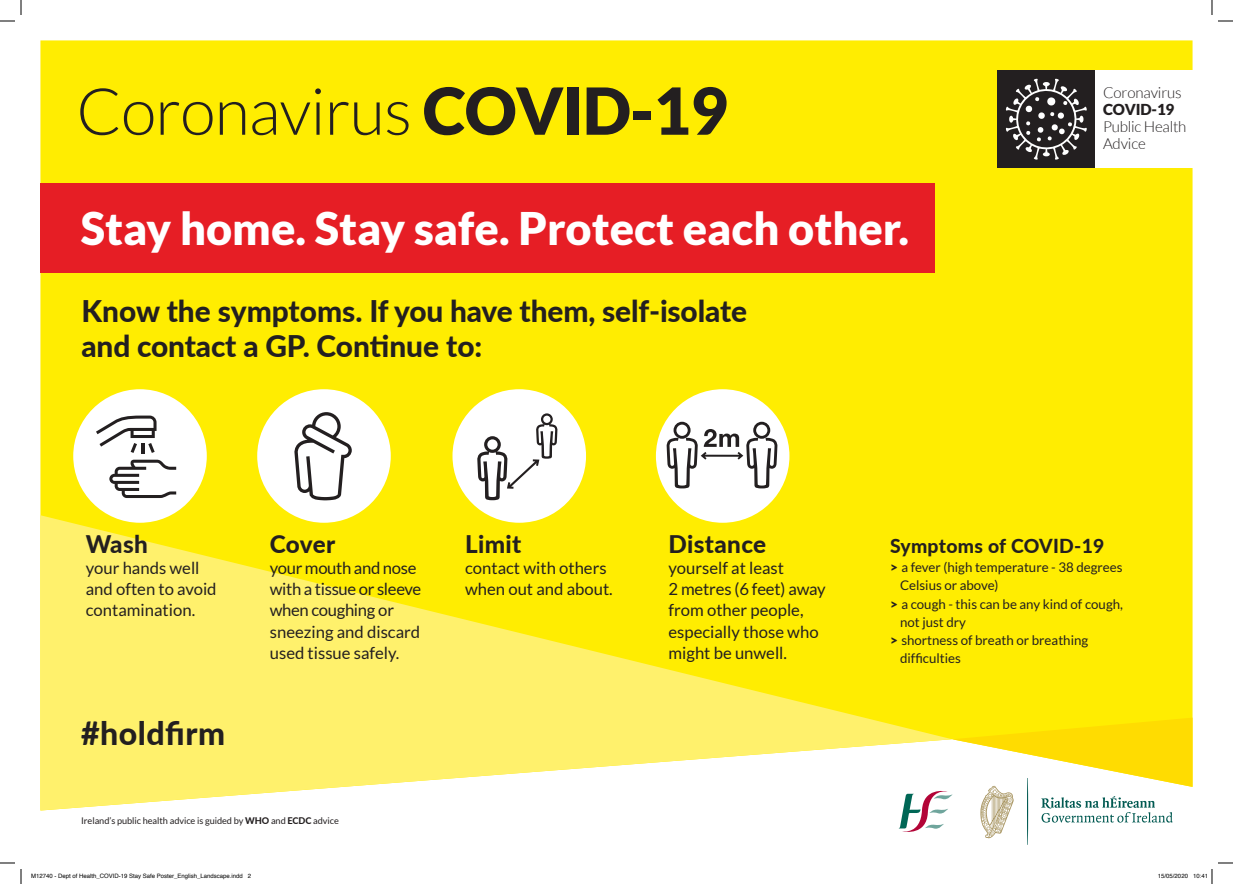
<style>
.page{position:relative;width:1233px;height:884px;background:#fff}
.page>*{position:absolute;margin:0;border:0;box-sizing:border-box;transform-origin:0 0}
.t1{font:300 64.9px "Lato";letter-spacing:-.015em;color:#231f20}
.t2{font:900 45px "Lato";color:#fff}
.t3{font:800 32.1px "Lato";letter-spacing:.015em;color:#231f20}
.t4{font:800 29.8px/35.1px "Lato";letter-spacing:-.005em;color:#231f20}
.t5{font:800 24.3px "Lato";letter-spacing:.015em;color:#231f20}
.t6{font:800 19.3px "Lato";letter-spacing:.015em;color:#231f20}
.t7{font:16.7px/21.2px "Lato";color:#231f20}
.t8{font:16.7px/21.2px "Lato";letter-spacing:-.02em;color:#231f20}
.t9{font:300 15.1px "Lato";letter-spacing:-.01em;color:#231f20}
.t10{font:900 15.1px "Lato";letter-spacing:-.01em;color:#231f20}
.t11{font:13.3px "Lato";color:#231f20}
.t12{font:9.2px "Lato";letter-spacing:-.005em;color:#231f20}
.t13{font:6px "Helvetica";color:#000}
.s1{font-weight:900}
.s2{font-weight:800}
</style>
<div class="page">
<div style="left:40px;top:40px;width:1152px;height:678px;background:#ffed01"></div>
<div style="left:997px;top:70px;width:98px;height:98px;background:#231f20"></div>
<div style="left:1095px;top:70px;width:97px;height:98px;background:#fff"></div>
<svg style="left:1006px;top:79px;width:80px;height:81px"></svg>
<div style="left:40px;top:183px;width:894px;height:89px;background:#e61e25"></div>
<svg style="left:40px;top:515px;width:912px;height:295px;background:#fff052"></svg>
<svg style="left:898px;top:718px;width:294px;height:127px"></svg>
<div style="left:73px;top:389px;width:134px;height:134px;background:#fff;border-radius:50%"></div>
<svg style="left:109px;top:460px;width:67px;height:38px"></svg>
<svg style="left:96px;top:416px;width:60px;height:38px"></svg>
<div style="left:257px;top:389px;width:134px;height:134px;background:#fff;border-radius:50%"></div>
<svg style="left:294px;top:412px;width:58px;height:88px"></svg>
<div style="left:656px;top:389px;width:133px;height:134px;background:#fff;border-radius:50%"></div>
<svg style="left:666px;top:422px;width:111px;height:66px"></svg>
<div style="left:452px;top:389px;width:134px;height:134px;background:#fff;border-radius:50%"></div>
<svg style="left:477px;top:413px;width:80px;height:87px"></svg>
<svg style="left:1218px;top:20px;width:15px;height:2px"></svg>
<svg style="left:1218px;top:862px;width:15px;height:2px"></svg>
<svg style="left:0;top:0;width:22px;height:22px"></svg>
<svg style="left:0;top:862px;width:22px;height:22px"></svg>
<svg style="left:1211px;top:0;width:1px;height:15px"></svg>
<svg style="left:1211px;top:869px;width:1px;height:15px"></svg>
<h1 class="t1" style="left:76px;top:77px;width:653px">Coronavirus <span class="s1">COVID-19</span></h1>
<h2 class="t2" style="left:81px;top:202px;width:830px">Stay home. Stay safe. Protect each other.</h2>
<h3 class="t4" style="left:81px;top:292px;width:667px">Know the symptoms. If you have them, self-isolate and contact a GP. Continue to:</h3>
<p class="t9" style="left:1103px;top:85px;width:80px">Coronavirus</p>
<p class="t10" style="left:1103px;top:101px;width:73px">COVID-19</p>
<p class="t9" style="left:1103px;top:118px;width:85px">Public Health</p>
<p class="t9" style="left:1103px;top:135px;width:44px">Advice</p>
<h3 class="t5" style="left:86px;top:526px;width:64px">Wash</h3>
<p class="t7" style="left:86px;top:557px;width:132px">your hands well and often to avoid contamination.</p>
<h3 class="t3" style="left:81px;top:709px;width:145px">#holdfirm</h3>
<h3 class="t5" style="left:270px;top:526px;width:67px">Cover</h3>
<p class="t8" style="left:270px;top:557px;width:153px">your mouth and nose with a tissue or sleeve when coughing or sneezing and discard used tissue safely.</p>
<p class="t12" style="left:81px;top:815px;width:259px">Ireland’s public health advice is guided by <span class="s2">WHO</span> and <span class="s2">ECDC</span> advice</p>
<h3 class="t5" style="left:465px;top:526px;width:58px">Limit</h3>
<p class="t7" style="left:465px;top:557px;width:149px">contact with others when out and about.</p>
<h3 class="t5" style="left:668px;top:526px;width:99px">Distance</h3>
<p class="t7" style="left:668px;top:557px;width:159px">yourself at least<br>2 metres (6 feet) away from other people, especially those who might be unwell.</p>
<p class="t6" style="left:890px;top:531px;width:216px">Symptoms of COVID-19</p>
<p class="t11" style="left:890px;top:560px;width:234px"><span class="s1">&gt;</span> a fever (high temperature - 38 degrees</p>
<p class="t11" style="left:900px;top:578px;width:100px">Celsius or above)</p>
<p class="t11" style="left:890px;top:596px;width:234px"><span class="s1">&gt;</span> a cough - this can be any kind of cough,</p>
<p class="t11" style="left:900px;top:614px;width:67px">not just dry</p>
<p class="t11" style="left:890px;top:633px;width:200px"><span class="s1">&gt;</span> shortness of breath or breathing</p>
<p class="t11" style="left:900px;top:651px;width:62px">difficulties</p>
<p class="t13" style="left:31px;top:871px;width:222px">M12740 - Dept of Health_COVID-19 Stay Safe Poster_English_Landscape.indd 2</p>
<p class="t13" style="left:1158px;top:871px;width:52px">15/05/2020 10:41</p>
</div>
